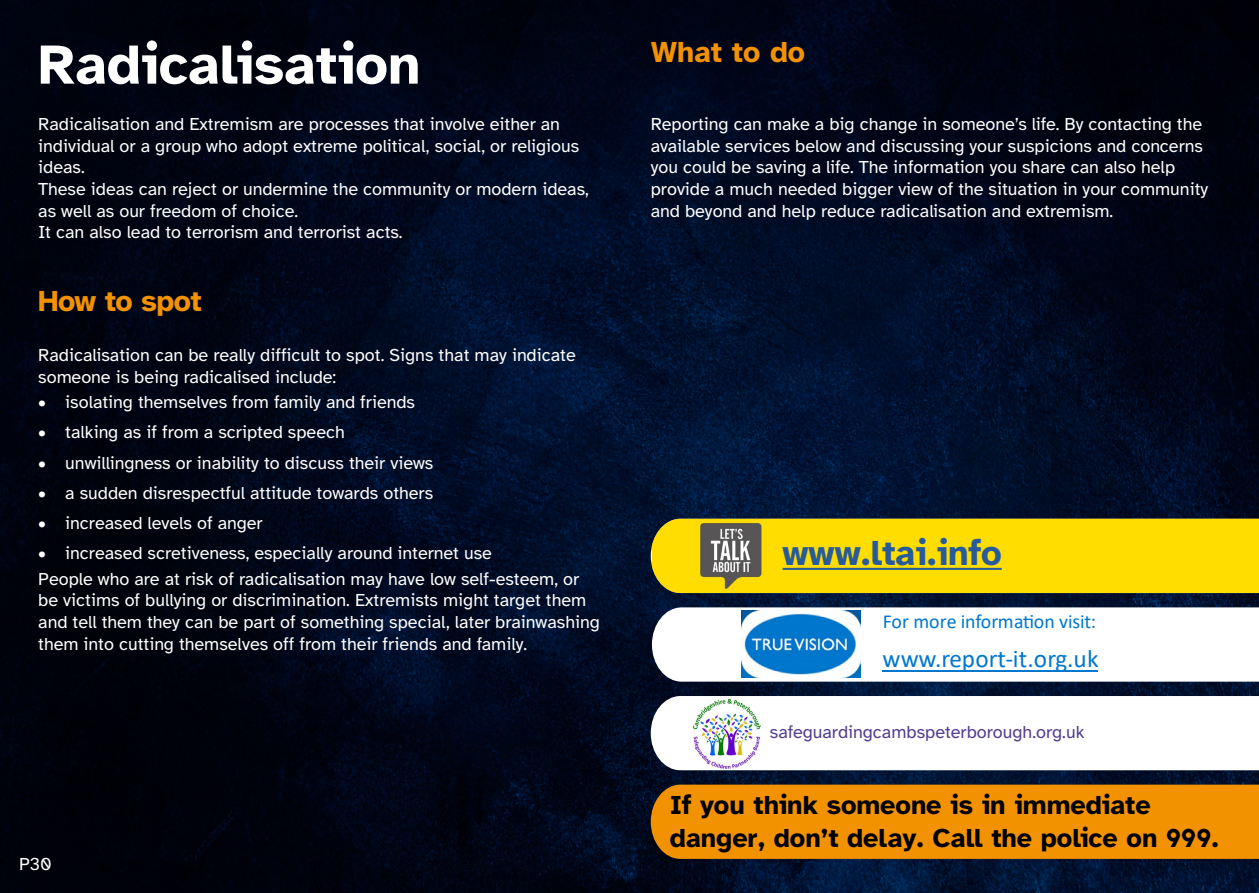
<style>
.page{position:relative;width:1259px;height:893px;background:#fff}
.page>*{position:absolute;margin:0;border:0;box-sizing:border-box;transform-origin:0 0}
.Header_1{font:700 57px "Atkinson Hyperlegible";color:#fff}
.t1{font:700 36px "Atkinson Hyperlegible";color:#275b9b}
.Header_3_condensed{font:700 30px "Atkinson Hyperlegible";letter-spacing:-.02em;color:#f39200}
.Header_3{font:700 30px "Atkinson Hyperlegible";color:#f39200}
.Header_3_1{font:700 27px/32.4px "Atkinson Hyperlegible";color:#000}
.t2{font:25.2px "Calibri";letter-spacing:.005em;color:#0177ce}
.t3{font:19.8px "Calibri";letter-spacing:-.015em;color:#0177ce}
.Body_2{font:18px/21.6px "Atkinson Hyperlegible";color:#fff}
.Body_1{font:18px/21.6px "Atkinson Hyperlegible";color:#fff}
.t4{font:18px "Atkinson Hyperlegible";color:#523c90}
</style>
<div class="page">
<img style="left:0;top:0;width:1259px;height:893px">
<div style="left:652px;top:519px;width:607px;height:74px;background:#fd0"></div>
<svg style="left:652px;top:607px;width:607px;height:75px"></svg>
<svg style="left:651px;top:696px;width:608px;height:74px"></svg>
<div style="left:651px;top:785px;width:608px;height:74px;background:#f39200"></div>
<img style="left:697px;top:519px;width:69px;height:74px">
<hr style="left:782px;top:568px;width:219px;height:2px;background:#275b9b">
<svg style="left:728px;top:608px;width:394px;height:72px"></svg>
<img style="left:741px;top:611px;width:119px;height:66px">
<hr style="left:882px;top:670px;width:215px;height:1px;background:#0177ce">
<img style="left:693px;top:699px;width:68px;height:69px">
<p class="Header_1" style="left:38px;top:32px;width:384px">Radicalisation</p>
<p class="Body_1" style="left:38px;top:114px;width:542px">Radicalisation and Extremism are processes that involve either an individual or a group who adopt extreme political, social, or religious ideas.</p>
<p class="Body_1" style="left:38px;top:178px;width:552px">These ideas can reject or undermine the community or modern ideas, as well as our freedom of choice.</p>
<p class="Body_1" style="left:38px;top:222px;width:366px">It can also lead to terrorism and terrorist acts.</p>
<p class="Header_3_condensed" style="left:38px;top:284px;width:165px">How to spot</p>
<p class="Body_2" style="left:38px;top:344px;width:539px">Radicalisation can be really difficult to spot. Signs that may indicate someone is being radicalised include:</p>
<p class="Body_2" style="left:38px;top:392px;width:378px">• isolating themselves from family and friends</p>
<p class="Body_2" style="left:38px;top:422px;width:308px">• talking as if from a scripted speech</p>
<p class="Body_2" style="left:38px;top:452px;width:396px">• unwillingness or inability to discuss their views</p>
<p class="Body_2" style="left:38px;top:482px;width:396px">• a sudden disrespectful attitude towards others</p>
<p class="Body_2" style="left:38px;top:512px;width:226px">• increased levels of anger</p>
<p class="Body_2" style="left:38px;top:542px;width:455px">• increased scretiveness, especially around internet use</p>
<p class="Body_1" style="left:38px;top:568px;width:563px">People who are at risk of radicalisation may have low self-esteem, or be victims of bullying or discrimination. Extremists might target them and tell them they can be part of something special, later brainwashing them into cutting themselves off from their friends and family.</p>
<p class="Body_2" style="left:19px;top:854px;width:34px">P30</p>
<p class="Header_3" style="left:651px;top:35px;width:156px">What to do</p>
<p class="Body_2" style="left:651px;top:114px;width:559px">Reporting can make a big change in someone’s life. By contacting the available services below and discussing your suspicions and concerns you could be saving a life. The information you share can also help provide a much needed bigger view of the situation in your community and beyond and help reduce radicalisation and extremism.</p>
<h2 class="t1" style="left:782px;top:532px;width:221px">www.ltai.info</h2>
<p class="t3" style="left:883px;top:608px;width:215px">For more information visit:</p>
<p class="t2" style="left:882px;top:641px;width:218px">www.report-it.org.uk</p>
<p class="t4" style="left:770px;top:722px;width:316px">safeguardingcambspeterborough.org.uk</p>
<p class="Header_3_1" style="left:670px;top:789px;width:551px">If you think someone is in immediate danger, don’t delay. Call the police on 999.</p>
</div>
